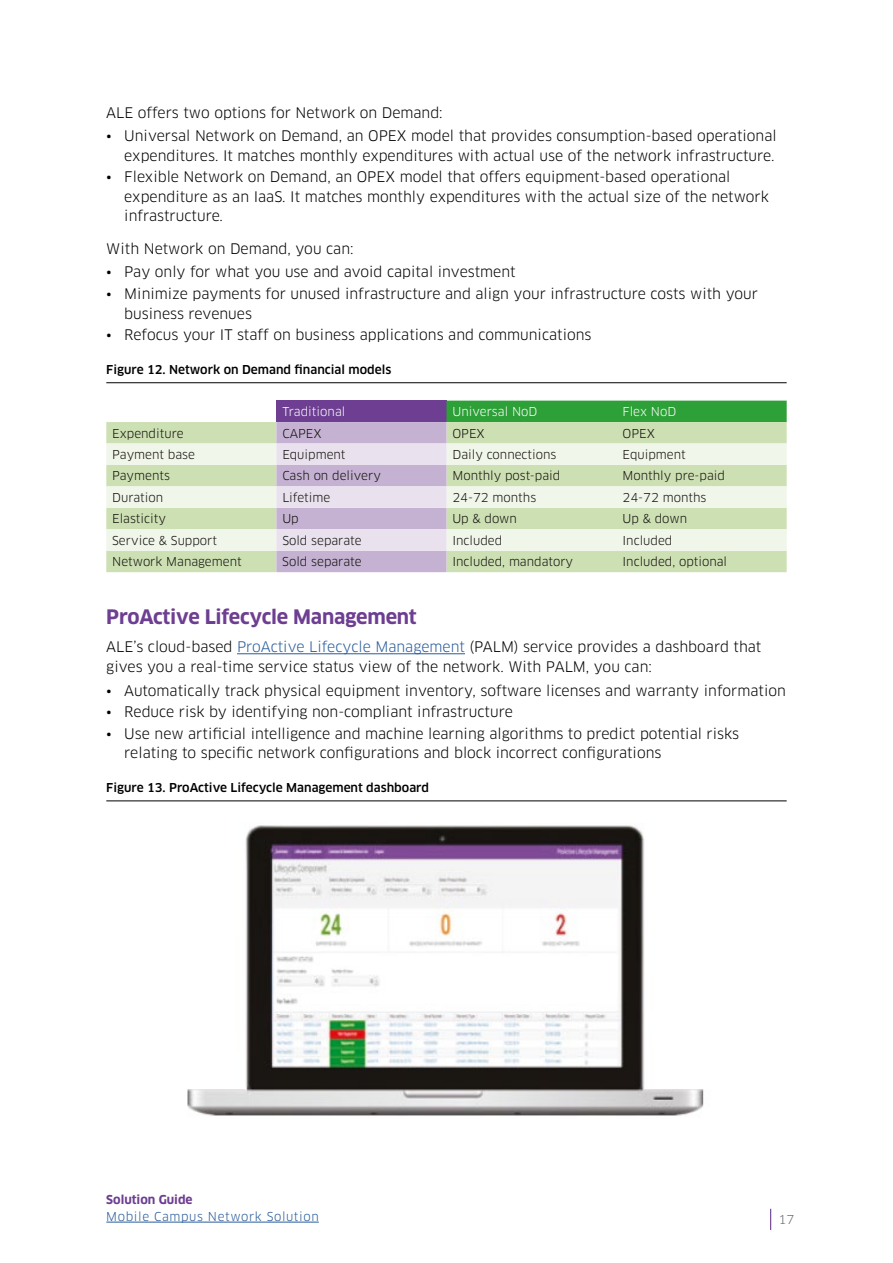
<style>
.page{position:relative;width:893px;height:1263px;background:#fff}
.page>*{position:absolute;margin:0;border:0;box-sizing:border-box;transform-origin:0 0}
.t1{font:700 19.5px "Clan OT";letter-spacing:-.01em;color:#6d3e91}
.t2{font:14.25px/19.5px "Clan OT";color:#000}
.t3{font:12px "Clan OT";color:#13110c}
.t4{font:500 12px "Clan OT";color:#000}
.t5{font:12px "Clan OT";color:#fff}
.t6{font:12px "Clan OT";letter-spacing:.05em;color:#275b9b}
.t7{font:700 12px "Clan OT";color:#6d3e91}
.t8{font:12px "Clan OT";color:#6a6d71}
.s1{color:#275b9b}
</style>
<div class="page">
<svg style="left:770px;top:1209px;width:1px;height:21px"></svg>
<hr style="left:106px;top:1222px;width:213px;height:1px;background:#275b9b">
<hr style="left:106px;top:382px;width:681px;height:1px;background:#000">
<hr style="left:237px;top:653px;width:228px;height:1px;background:#275b9b">
<hr style="left:106px;top:801px;width:681px;height:1px;background:#000">
<div style="left:106px;top:422px;width:170px;height:150px;background:#cde0b4"></div>
<svg style="left:106px;top:443px;width:170px;height:108px;background:#e2edd5"></svg>
<svg style="left:276px;top:401px;width:511px;height:171px;background:#c7d2c3"></svg>
<img style="left:187px;top:825px;width:517px;height:291px">
<p class="t2" style="left:106px;top:103px;width:338px">ALE offers two options for Network on Demand:</p>
<p class="t2" style="left:106px;top:126px;width:672px;text-align:right">• Universal Network on Demand, an OPEX model that provides consumption-based operational expenditures. It matches monthly expenditures with actual use of the network infrastructure.</p>
<p class="t2" style="left:124px;top:167px;width:646px;text-indent:-18px">• Flexible Network on Demand, an OPEX model that offers equipment-based operational expenditure as an IaaS. It matches monthly expenditures with the actual size of the network infrastructure.</p>
<p class="t2" style="left:106px;top:239px;width:249px">With Network on Demand, you can:</p>
<p class="t2" style="left:106px;top:262px;width:411px">• Pay only for what you use and avoid capital investment</p>
<p class="t2" style="left:124px;top:284px;width:635px;text-indent:-18px">• Minimize payments for unused infrastructure and align your infrastructure costs with your business revenues</p>
<p class="t2" style="left:106px;top:325px;width:487px">• Refocus your IT staff on business applications and communications</p>
<p class="t4" style="left:106px;top:363px;width:286px">Figure 12. Network on Demand financial models</p>
<p class="t5" style="left:282px;top:404px;width:64px">Traditional</p>
<p class="t5" style="left:452px;top:404px;width:86px">Universal NoD</p>
<p class="t5" style="left:623px;top:404px;width:55px">Flex NoD</p>
<p class="t3" style="left:112px;top:426px;width:73px">Expenditure</p>
<p class="t3" style="left:282px;top:426px;width:41px">CAPEX</p>
<p class="t3" style="left:452px;top:426px;width:34px">OPEX</p>
<p class="t3" style="left:623px;top:426px;width:34px">OPEX</p>
<p class="t3" style="left:112px;top:447px;width:84px">Payment base</p>
<p class="t3" style="left:282px;top:447px;width:65px">Equipment</p>
<p class="t3" style="left:452px;top:447px;width:106px">Daily connections</p>
<p class="t3" style="left:623px;top:447px;width:65px">Equipment</p>
<p class="t3" style="left:112px;top:469px;width:59px">Payments</p>
<p class="t3" style="left:282px;top:469px;width:100px">Cash on delivery</p>
<p class="t3" style="left:452px;top:469px;width:109px">Monthly post-paid</p>
<p class="t3" style="left:622px;top:469px;width:104px">Monthly pre-paid</p>
<p class="t3" style="left:112px;top:490px;width:53px">Duration</p>
<p class="t3" style="left:282px;top:490px;width:50px">Lifetime</p>
<p class="t3" style="left:452px;top:490px;width:85px">24-72 months</p>
<p class="t3" style="left:622px;top:490px;width:85px">24-72 months</p>
<p class="t3" style="left:112px;top:512px;width:55px">Elasticity</p>
<p class="t3" style="left:282px;top:512px;width:18px">Up</p>
<p class="t3" style="left:452px;top:512px;width:66px">Up &amp; down</p>
<p class="t3" style="left:622px;top:512px;width:66px">Up &amp; down</p>
<p class="t3" style="left:112px;top:533px;width:106px">Service &amp; Support</p>
<p class="t3" style="left:282px;top:533px;width:81px">Sold separate</p>
<p class="t3" style="left:452px;top:533px;width:51px">Included</p>
<p class="t3" style="left:622px;top:533px;width:51px">Included</p>
<p class="t3" style="left:112px;top:555px;width:131px">Network Management</p>
<p class="t3" style="left:282px;top:555px;width:81px">Sold separate</p>
<p class="t3" style="left:452px;top:555px;width:122px">Included, mandatory</p>
<p class="t3" style="left:622px;top:555px;width:106px">Included, optional</p>
<h1 class="t1" style="left:106px;top:606px;width:312px">ProActive Lifecycle Management</h1>
<p class="t2" style="left:106px;top:637px;width:657px">ALE’s cloud-based <span class="s1">ProActive Lifecycle Management</span> (PALM) service provides a dashboard that gives you a real-time service status view of the network. With PALM, you can:</p>
<p class="t2" style="left:106px;top:681px;width:681px">• Automatically track physical equipment inventory, software licenses and warranty information</p>
<p class="t2" style="left:106px;top:702px;width:408px">• Reduce risk by identifying non-compliant infrastructure</p>
<p class="t2" style="left:124px;top:724px;width:616px;text-indent:-18px">• Use new artificial intelligence and machine learning algorithms to predict potential risks relating to specific network configurations and block incorrect configurations</p>
<p class="t4" style="left:106px;top:781px;width:324px">Figure 13. ProActive Lifecycle Management dashboard</p>
<p class="t7" style="left:106px;top:1193px;width:88px">Solution Guide</p>
<p class="t6" style="left:106px;top:1209px;width:214px">Mobile Campus Network Solution</p>
<p class="t8" style="left:779px;top:1212px;width:17px">17</p>
</div>
